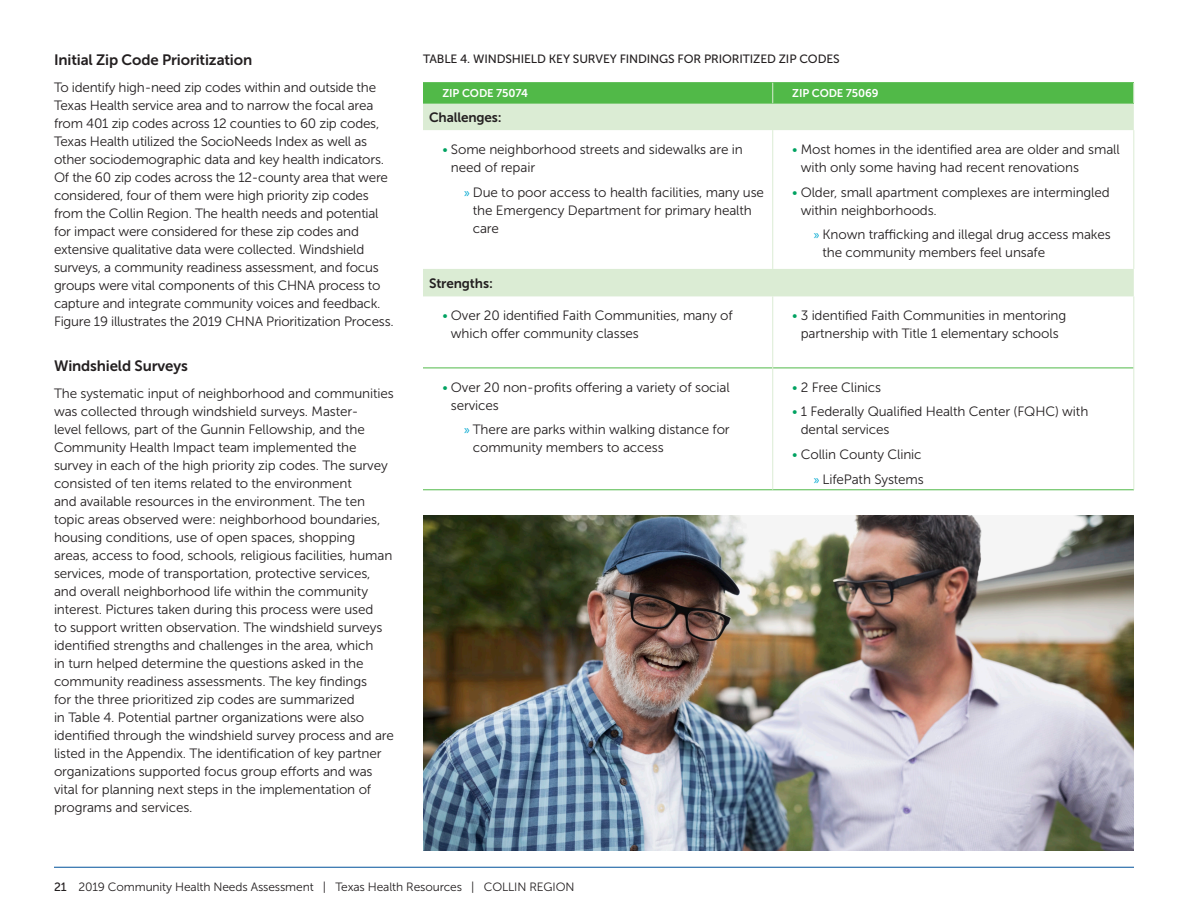
<style>
.page{position:relative;width:1188px;height:918px;background:#fff}
.page>*{position:absolute;margin:0;border:0;box-sizing:border-box;transform-origin:0 0}
.Subhead_Level_2{font:15px "Museo Sans 700";letter-spacing:-.01em;color:#231f20}
.t1{font:13.5px/18px "Museo Sans 300";letter-spacing:-.01em;color:#231f20}
.t2{font:13.5px "Museo Sans 700";letter-spacing:-.01em;color:#231f20}
.t3{font:12px "Museo Sans 300";letter-spacing:-.01em;color:#231f20}
.figure_title{font:12px "Museo Sans 500";letter-spacing:-.01em;color:#231f20}
.table_titles{font:11.25px "Museo Sans 700";letter-spacing:-.01em;color:#fff}
.s1{color:#00a261}
.s2{font-family:"Myriad Pro";color:#00a8d0}
.s3{font-family:"Museo Sans 500"}
</style>
<div class="page">
<hr style="left:54px;top:867px;width:1080px;height:1px;background:#01529a">
<svg style="left:423px;top:104px;width:711px;height:192px"></svg>
<hr style="left:423px;top:82px;width:350px;height:1px;background:#51b948">
<hr style="left:773px;top:82px;width:361px;height:1px;background:#51b948">
<hr style="left:423px;top:103px;width:350px;height:1px;background:#51b948">
<hr style="left:773px;top:103px;width:361px;height:1px;background:#51b948">
<hr style="left:423px;top:368px;width:350px;height:1px;background:#51b948">
<hr style="left:773px;top:368px;width:361px;height:1px;background:#51b948">
<hr style="left:423px;top:490px;width:350px;height:1px;background:#51b948">
<hr style="left:773px;top:490px;width:361px;height:1px;background:#51b948">
<div style="left:423px;top:83px;width:712px;height:20px;background:#51b948"></div>
<hr style="left:772px;top:130px;width:1px;height:139px;background:#dbecd4">
<hr style="left:1134px;top:130px;width:1px;height:139px;background:#dbecd4">
<hr style="left:772px;top:296px;width:1px;height:72px;background:#dbecd4">
<hr style="left:1134px;top:296px;width:1px;height:72px;background:#dbecd4">
<hr style="left:772px;top:368px;width:1px;height:122px;background:#dbecd4">
<hr style="left:1134px;top:368px;width:1px;height:122px;background:#dbecd4">
<img style="left:423px;top:515px;width:711px;height:335px">
<p class="Subhead_Level_2" style="left:54px;top:52px;width:200px">Initial Zip Code Prioritization</p>
<p class="t1" style="left:54px;top:79px;width:341px">To identify high-need zip codes within and outside the Texas Health service area and to narrow the focal area from 401 zip codes across 12 counties to 60 zip codes, Texas Health utilized the SocioNeeds Index as well as other sociodemographic data and key health indicators.<br>Of the 60 zip codes across the 12-county area that were considered, four of them were high priority zip codes from the Collin Region. The health needs and potential for impact were considered for these zip codes and extensive qualitative data were collected. Windshield surveys, a community readiness assessment, and focus groups were vital components of this CHNA process to capture and integrate community voices and feedback.<br>Figure 19 illustrates the 2019 CHNA Prioritization Process.</p>
<p class="Subhead_Level_2" style="left:54px;top:358px;width:135px">Windshield Surveys</p>
<p class="t1" style="left:54px;top:385px;width:341px">The systematic input of neighborhood and communities was collected through windshield surveys. Master-<br>level fellows, part of the Gunnin Fellowship, and the Community Health Impact team implemented the survey in each of the high priority zip codes. The survey consisted of ten items related to the environment<br>and available resources in the environment. The ten topic areas observed were: neighborhood boundaries, housing conditions, use of open spaces, shopping<br>areas, access to food, schools, religious facilities, human services, mode of transportation, protective services, and overall neighborhood life within the community interest. Pictures taken during this process were used<br>to support written observation. The windshield surveys identified strengths and challenges in the area, which<br>in turn helped determine the questions asked in the community readiness assessments. The key findings<br>for the three prioritized zip codes are summarized<br>in Table 4. Potential partner organizations were also identified through the windshield survey process and are listed in the Appendix. The identification of key partner organizations supported focus group efforts and was vital for planning next steps in the implementation of programs and services.</p>
<p class="figure_title" style="left:423px;top:52px;width:418px">TABLE 4. WINDSHIELD KEY SURVEY FINDINGS FOR PRIORITIZED ZIP CODES</p>
<p class="table_titles" style="left:442px;top:87px;width:87px">ZIP CODE 75074</p>
<p class="table_titles" style="left:792px;top:87px;width:88px">ZIP CODE 75069</p>
<p class="t2" style="left:429px;top:110px;width:74px">Challenges:</p>
<p class="t1" style="left:451px;top:140px;width:293px;text-indent:-8px"><span class="s1">•</span> Some neighborhood streets and sidewalks are in need of repair</p>
<p class="t1" style="left:473px;top:183px;width:293px;text-indent:-9px"><span class="s2">»</span> Due to poor access to health facilities, many use the Emergency Department for primary health care</p>
<p class="t1" style="left:801px;top:140px;width:321px;text-indent:-8px"><span class="s1">•</span> Most homes in the identified area are older and small with only some having had recent renovations</p>
<p class="t1" style="left:801px;top:183px;width:311px;text-indent:-8px"><span class="s1">•</span> Older, small apartment complexes are intermingled within neighborhoods.</p>
<p class="t1" style="left:823px;top:226px;width:290px;text-indent:-9px"><span class="s2">»</span> Known trafficking and illegal drug access makes the community members feel unsafe</p>
<p class="t2" style="left:429px;top:276px;width:65px">Strengths:</p>
<p class="t1" style="left:451px;top:307px;width:283px;text-indent:-8px"><span class="s1">•</span> Over 20 identified Faith Communities, many of which offer community classes</p>
<p class="t1" style="left:792px;top:307px;width:276px;text-align:center"><span class="s1">•</span> 3 identified Faith Communities in mentoring partnership with Title 1 elementary schools</p>
<p class="t1" style="left:451px;top:378px;width:280px;text-indent:-8px"><span class="s1">•</span> Over 20 non-profits offering a variety of social services</p>
<p class="t1" style="left:473px;top:421px;width:258px;text-indent:-9px"><span class="s2">»</span> There are parks within walking distance for community members to access</p>
<p class="t1" style="left:792px;top:378px;width:90px"><span class="s1">•</span> 2 Free Clinics</p>
<p class="t1" style="left:801px;top:403px;width:289px;text-indent:-8px"><span class="s1">•</span> 1 Federally Qualified Health Center (FQHC) with dental services</p>
<p class="t1" style="left:792px;top:445px;width:131px"><span class="s1">•</span> Collin County Clinic</p>
<p class="t1" style="left:814px;top:470px;width:111px"><span class="s2">»</span> LifePath Systems</p>
<p class="t3" style="left:54px;top:880px;width:522px"><span class="s3">21</span> 2019 Community Health Needs Assessment | Texas Health Resources | COLLIN REGION</p>
</div>
